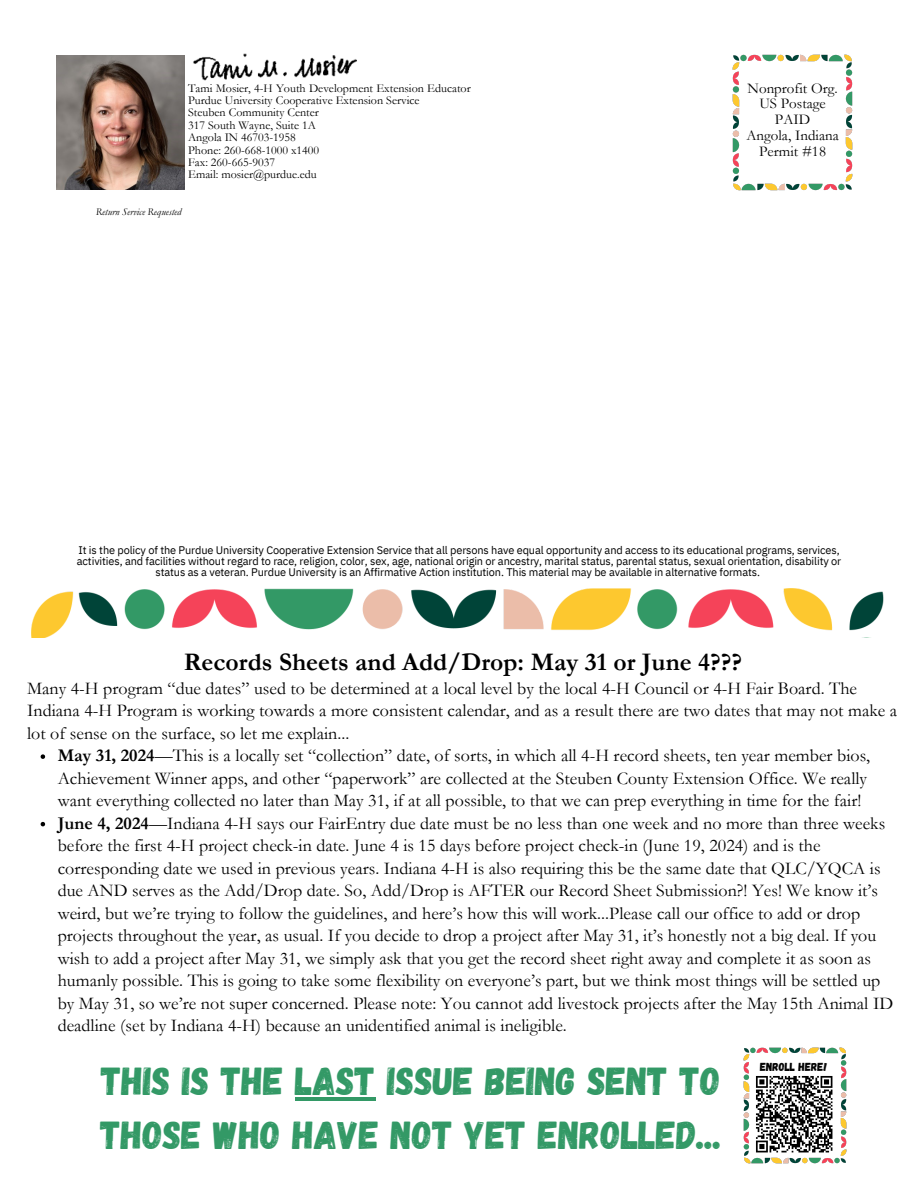
<style>
.page{position:relative;width:918px;height:1188px;background:#fff}
.page>*{position:absolute;margin:0;border:0;box-sizing:border-box;transform-origin:0 0}
.t1{font:39px/54px "Gagalin";color:#396}
.t2{font:700 25.5px "Garamond";color:#000}
.t3{font:18px/22.5px "Garamond";color:#000}
.t4{font:15px/15.8px "Garamond";color:#000;text-align:center}
.t5{font:12px/12.3px "Garamond";color:#000}
.t6{font:11.55px "Gagalin";color:#000}
.t7{font:10.95px/11.2px "IBM Plex Sans";letter-spacing:-.01em;color:#000;text-align:center}
.t8{font:italic 10.2px "Garamond";color:#000}
.s1{font-weight:700}
</style>
<div class="page">
<img style="left:184px;top:53px;width:173px;height:32px">
<img style="left:56px;top:55px;width:128px;height:134px">
<img style="left:31px;top:588px;width:853px;height:50px">
<img style="left:732px;top:54px;width:121px;height:136px">
<img style="left:743px;top:1047px;width:103px;height:117px">
<img style="left:753px;top:1072px;width:84px;height:84px">
<hr style="left:295px;top:1097px;width:81px;height:3px;background:#396">
<svg style="left:41px;top:754px;width:4px;height:5px"></svg>
<svg style="left:41px;top:822px;width:4px;height:4px"></svg>
<h3 class="t5" style="left:188px;top:82px;width:284px">Tami Mosier, 4-H Youth Development Extension Educator<br>Purdue University Cooperative Extension Service<br>Steuben Community Center<br>317 South Wayne, Suite 1A<br>Angola IN 46703-1958<br>Phone: 260-668-1000 x1400<br>Fax: 260-665-9037</h3>
<p class="t5" style="left:188px;top:169px;width:130px">Email: mosier@purdue.edu</p>
<p class="t8" style="left:96px;top:206px;width:87px">Return Service Requested</p>
<p class="t4" style="left:746px;top:80px;width:94px">Nonprofit Org.<br>US Postage<br>PAID<br>Angola, Indiana<br>Permit #18</p>
<p class="t7" style="left:77px;top:544px;width:766px">It is the policy of the Purdue University Cooperative Extension Service that all persons have equal opportunity and access to its educational programs, services, activities, and facilities without regard to race, religion, color, sex, age, national origin or ancestry, marital status, parental status, sexual orientation, disability or status as a veteran. Purdue University is an Affirmative Action institution. This material may be available in alternative formats.</p>
<h2 class="t2" style="left:184px;top:648px;width:560px">Records Sheets and Add/Drop: May 31 or June 4???</h2>
<h2 class="t3" style="left:27px;top:677px;width:872px">Many 4-H program “due dates” used to be determined at a local level by the local 4-H Council or 4-H Fair Board. The<br>Indiana 4-H Program is working towards a more consistent calendar, and as a result there are two dates that may not make a lot of sense on the surface, so let me explain...</h2>
<p class="t3" style="left:58px;top:745px;width:814px"><span class="s1">May 31, 2024</span>—This is a locally set “collection” date, of sorts, in which all 4-H record sheets, ten year member bios,<br>Achievement Winner apps, and other “paperwork” are collected at the Steuben County Extension Office. We really want everything collected no later than May 31, if at all possible, to that we can prep everything in time for the fair!</p>
<h4 class="t3" style="left:58px;top:812px;width:837px"><span class="s1">June 4, 2024</span>—Indiana 4-H says our FairEntry due date must be no less than one week and no more than three weeks before the first 4-H project check-in date. June 4 is 15 days before project check-in (June 19, 2024) and is the corresponding date we used in previous years. Indiana 4-H is also requiring this be the same date that QLC/YQCA is due AND serves as the Add/Drop date. So, Add/Drop is AFTER our Record Sheet Submission?! Yes! We know it’s weird, but we’re trying to follow the guidelines, and here’s how this will work...Please call our office to add or drop projects throughout the year, as usual. If you decide to drop a project after May 31, it’s honestly not a big deal. If you wish to add a project after May 31, we simply ask that you get the record sheet right away and complete it as soon as humanly possible. This is going to take some flexibility on everyone’s part, but we think most things will be settled up by May 31, so we’re not super concerned. Please note: You cannot add livestock projects after the May 15th Animal ID deadline (set by Indiana 4-H) because an unidentified animal is ineligible.</h4>
<h2 class="t1" style="left:100px;top:1052px;width:622px">THIS IS THE LAST ISSUE BEING SENT TO<br>THOSE WHO HAVE NOT YET ENROLLED...</h2>
<h2 class="t6" style="left:760px;top:1059px;width:69px">ENROLL HERE!</h2>
</div>
